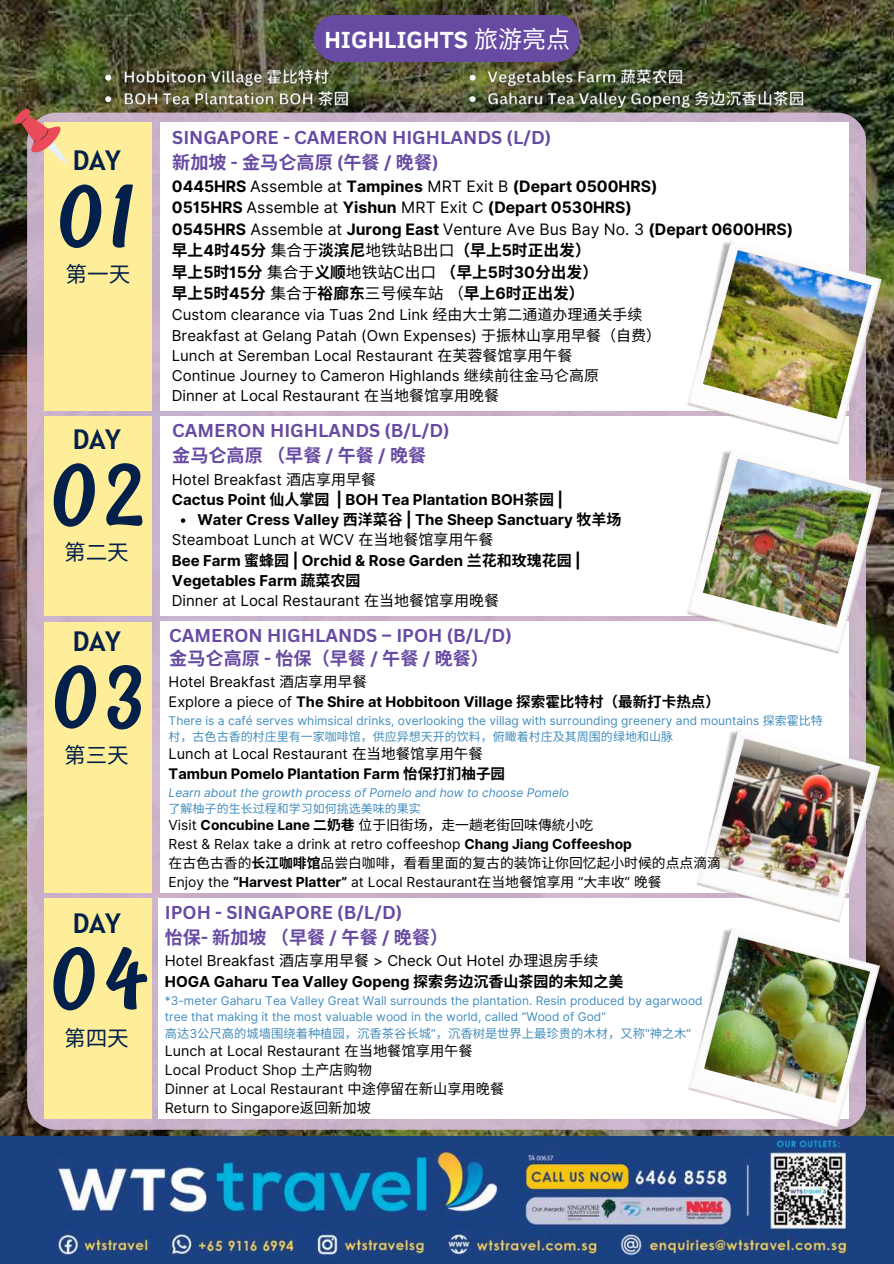
<style>
.page{position:relative;width:894px;height:1264px;background:#fff}
.page>*{position:absolute;margin:0;border:0;box-sizing:border-box;transform-origin:0 0}
.t1{font:112.5px/201.8px "Rotterin";color:#022049}
.t2{font:27.9px "Alatsi";color:#022049}
.t3{font:700 24px "Clear Sans";color:#fff}
.t4{font:21.6px "Noto Sans CJ Ksc";color:#022049}
.t5{font:700 18.15px "Canva Sans";color:#674aa2}
.t6{font:700 18.15px "Noto Sans CJ Ksc";color:#674aa2}
.t7{font:700 15.75px/21.3px "Inter";color:#000}
.t8{font:700 15.75px/21.3px "Noto Sans CJ Ksc";color:#000}
.t9{font:15px/20.2px "Inter";color:#000}
.t10{font:700 15px "Inter";color:#000}
.t11{font:14.55px/20px "Inter";color:#000}
.t12{font:700 14.55px/20px "Inter";color:#000}
.t13{font:14.25px/19px "Inter";color:#000}
.t14{font:13.8px "Inter";color:#000}
.t15{font:13.8px "Noto Sans CJ Ksc";color:#000}
.t16{font:12.3px "Noto Sans CJ Ksc";color:#438ebd}
.t17{font:12px/16px "Inter";color:#438ebd}
.t18{font:12px "Noto Sans CJ Ksc";color:#438ebd}
.t19{font:italic 12px "Inter";color:#438ebd}
.s1{font-family:"Noto Sans CJ Ksc";font-weight:400}
.s2{font-family:"Canva Sans"}
.s3{font-weight:400}
.s4{font-family:"Inter"}
.s5{font-family:"Inter";font-weight:400}
.s6{font-family:"Noto Sans CJ Ksc"}
.s7{font-weight:700}
.s8{font-family:"Noto Sans CJ Ksc";font-weight:700}
.s9{font-family:"Inter";font-weight:700}
</style>
<div class="page">
<img style="left:0;top:0;width:893px;height:1136px">
<div style="left:27px;top:113px;width:838px;height:1016px;background:#cab2c9;border-radius:30px"></div>
<div style="left:44px;top:122px;width:108px;height:289px;background:#fe9"></div>
<div style="left:160px;top:122px;width:688px;height:289px;background:#fff"></div>
<svg style="left:12px;top:105px;width:57px;height:60px"></svg>
<div style="left:314px;top:15px;width:265px;height:46px;background:#674aa2"></div>
<div style="left:44px;top:416px;width:108px;height:199px;background:#fe9"></div>
<div style="left:160px;top:416px;width:688px;height:199px;background:#fff"></div>
<svg style="left:181px;top:518px;width:4px;height:5px"></svg>
<div style="left:44px;top:621px;width:108px;height:271px;background:#fe9"></div>
<div style="left:160px;top:621px;width:688px;height:271px;background:#fff"></div>
<div style="left:44px;top:898px;width:108px;height:221px;background:#fe9"></div>
<div style="left:158px;top:898px;width:690px;height:221px;background:#fff"></div>
<img style="left:689px;top:727px;width:190px;height:195px">
<img style="left:711px;top:739px;width:159px;height:159px">
<img style="left:679px;top:238px;width:202px;height:416px">
<img style="left:702px;top:250px;width:169px;height:169px">
<img style="left:702px;top:459px;width:169px;height:168px">
<img style="left:688px;top:924px;width:191px;height:204px">
<img style="left:703px;top:937px;width:166px;height:166px">
<img style="left:97px;top:63px;width:258px;height:50px">
<img style="left:461px;top:63px;width:348px;height:50px">
<img style="left:414px;top:109px;width:66px;height:4px">
<img style="left:0;top:1136px;width:893px;height:127px">
<h2 class="t2" style="left:73px;top:136px;width:49px">DAY</h2>
<h1 class="t1" style="left:55px;top:118px;width:85px">01</h1>
<h3 class="t4" style="left:66px;top:261px;width:66px">第⼀天</h3>
<h3 class="t3" style="left:324px;top:22px;width:247px">HIGHLIGHTS <span class="s1">旅游亮点</span></h3>
<p class="t5" style="left:172px;top:127px;width:380px">SINGAPORE - CAMERON HIGHLANDS (L/D)</p>
<p class="t6" style="left:172px;top:152px;width:268px">新ò坡 <span class="s2">-</span> ⾦⻢仑⾼原 <span class="s2">(</span>午餐 <span class="s2">/</span> 晚餐<span class="s2">)</span></p>
<p class="t7" style="left:172px;top:176px;width:622px">0445HRS <span class="s3">Assemble at</span> Tampines <span class="s3">MRT Exit B</span> (Depart 0500HRS)<br>0515HRS <span class="s3">Assemble at</span> Yishun <span class="s3">MRT Exit C</span> (Depart 0530HRS)<br>0545HRS <span class="s3">Assemble at</span> Jurong East <span class="s3">Venture Ave Bus Bay No. 3</span> (Depart 0600HRS)</p>
<p class="t8" style="left:172px;top:240px;width:427px">早上<span class="s4">4</span>时<span class="s4">45</span>分<span class="s3">集合于</span>淡滨尼<span class="s3">地铁站</span><span class="s5">B</span><span class="s3">出⼝</span>ÿ早上<span class="s4">5</span>时正出发Ā早上<span class="s4">5</span>时<span class="s4">15</span>分<span class="s3">集合于</span>义顺<span class="s3">地铁站</span><span class="s5">C</span><span class="s3">出⼝</span> ÿ早上<span class="s4">5</span>时<span class="s4">30</span>分出发Ā早上<span class="s4">5</span>时<span class="s4">45</span>分<span class="s3">集合于</span>裕廊东<span class="s3">O号候⻋站 ÿ</span>早上<span class="s4">6</span>时正出发Ā</p>
<p class="t9" style="left:172px;top:305px;width:491px">Custom clearance via Tuas 2nd Link <span class="s6">经由⼤⼠第⼆通道办理通关⼿续</span>Breakfast at Gelang Patah (Own Expenses) <span class="s6">于振林⼭享⽤早餐ÿ⾃费Ā </span>Lunch at Seremban Local Restaurant <span class="s6">在芙蓉餐馆享⽤午餐<br></span>Continue Journey to Cameron Highlands <span class="s6">继续前往⾦⻢仑⾼原<br></span>Dinner at Local Restaurant <span class="s6">在当地餐馆享⽤晚餐</span></p>
<h2 class="t2" style="left:73px;top:415px;width:49px">DAY</h2>
<p class="t5" style="left:172px;top:419px;width:279px">CAMERON HIGHLANDS (B/L/D)</p>
<p class="t6" style="left:172px;top:445px;width:255px">⾦⻢仑⾼原 ÿ早餐 <span class="s2">/</span> 午餐 <span class="s2">/</span> 晚餐</p>
<h1 class="t1" style="left:48px;top:397px;width:101px">02<br>03</h1>
<p class="t9" style="left:172px;top:469px;width:206px">Hotel Breakfast <span class="s6">酒店享⽤早餐</span></p>
<p class="t10" style="left:172px;top:488px;width:393px">Cactus Point <span class="s6">仙⼈掌园</span> | BOH Tea Plantation BOH<span class="s6">茶园</span> |</p>
<p class="t10" style="left:197px;top:508px;width:425px">Water Cress Valley <span class="s6">西洋菜⾕</span> | The Sheep Sanctuary <span class="s6">牧⽺场</span></p>
<p class="t9" style="left:172px;top:530px;width:323px">Steamboat Lunch at WCV <span class="s6">在当地餐馆享⽤午餐</span></p>
<p class="t10" style="left:172px;top:549px;width:410px">Bee Farm <span class="s6">蜜蜂园</span> | Orchid &amp; Rose Garden <span class="s6">兰花和玫瑰花园</span> |</p>
<p class="t10" style="left:172px;top:569px;width:190px">Vegetables Farm <span class="s6">蔬菜农园</span></p>
<p class="t9" style="left:172px;top:590px;width:329px">Dinner at Local Restaurant <span class="s6">在当地餐馆享⽤晚餐</span></p>
<h3 class="t4" style="left:64px;top:540px;width:66px">第⼆天</h3>
<h2 class="t2" style="left:73px;top:618px;width:49px">DAY</h2>
<p class="t5" style="left:169px;top:624px;width:344px">CAMERON HIGHLANDS – IPOH (B/L/D)</p>
<p class="t6" style="left:169px;top:648px;width:321px">⾦⻢仑⾼原 <span class="s2">-</span> 怡保ÿ早餐 <span class="s2">/</span> 午餐 <span class="s2">/</span> 晚餐Ā</p>
<p class="t11" style="left:168px;top:671px;width:552px">Hotel Breakfast <span class="s6">酒店享⽤早餐<br></span>Explore a piece of <span class="s7">The Shire at Hobbitoon Village</span> <span class="s8">探索霍⽐特村ÿ最新打卡热点Ā</span></p>
<p class="t17" style="left:168px;top:712px;width:655px">There is a café serves whimsical drinks, overlooking the villag with surrounding greenery and mountains <span class="s6">探索霍⽐特</span></p>
<p class="t18" style="left:168px;top:729px;width:505px">村，古⾊古⾹的村庄⾥有⼀家咖啡馆，供应异想天开的饮料，俯瞰着村庄及其周围的绿地和⼭脉</p>
<p class="t12" style="left:168px;top:743px;width:338px"><span class="s3">Lunch at Local Restaurant</span> <span class="s1">在当地餐馆享⽤午餐<br></span>Tambun Pomelo Plantation Farm <span class="s6">怡保打扪柚⼦园</span></p>
<p class="t19" style="left:168px;top:783px;width:402px">Learn about the growth process of Pomelo and how to choose Pomelo</p>
<p class="t18" style="left:168px;top:801px;width:253px">了解柚⼦的⽣⻓过程和学习如何挑选美味的果实</p>
<p class="t15" style="left:168px;top:816px;width:426px"><span class="s4">Visit</span> <span class="s9">Concubine Lane</span> <span class="s7">⼆奶巷</span>位于旧街场，⾛⼀趟⽼街回味傳統⼩吃</p>
<p class="t14" style="left:168px;top:833px;width:464px">Rest &amp; Relax take a drink at retro coffeeshop <span class="s7">Chang Jiang Coffeeshop</span></p>
<p class="t15" style="left:168px;top:854px;width:553px">在古⾊古⾹的<span class="s7">⻓江咖啡馆</span>品尝⽩咖啡，看看⾥⾯的复古的装饰让你回忆起⼩时候的点点滴滴</p>
<p class="t14" style="left:168px;top:871px;width:494px">Enjoy the <span class="s7">&lt;Harvest Platter=</span> at Local Restaurant<span class="s6">在当地餐馆享⽤</span> &lt;<span class="s6">⼤丰收</span>= <span class="s6">晚餐</span></p>
<p class="t6" style="left:165px;top:926px;width:285px">怡保<span class="s2">-</span> 新ò坡 ÿ早餐 <span class="s2">/</span> 午餐 <span class="s2">/</span> 晚餐Ā</p>
<p class="t9" style="left:165px;top:950px;width:460px;line-height:21px">Hotel Breakfast <span class="s6">酒店享⽤早餐</span> &gt; Check Out Hotel <span class="s6">办理退房⼿续<br></span><span class="s7">HOGA Gaharu Tea Valley Gopeng</span> <span class="s8">探索ó边沉⾹⼭茶园的未知之美</span></p>
<p class="t17" style="left:165px;top:993px;width:539px">*3-meter Gaharu Tea Valley Great Wall surrounds the plantation. Resin produced by agarwood tree that making it the most valuable wood in the world, called &lt;Wood of God=</p>
<p class="t16" style="left:165px;top:1026px;width:528px">⾼达<span class="s4">3</span>公尺⾼的城墙围绕着种植园，沉⾹茶⾕⻓城<span class="s4">=</span>，沉⾹树是世界P最珍贵的⽊材，⼜称<span class="s4">&lt;</span>神之⽊<span class="s4">=</span></p>
<p class="t13" style="left:165px;top:1041px;width:341px">Lunch at Local Restaurant <span class="s6">在当地餐馆享⽤午餐<br></span>Local Product Shop <span class="s6">⼟产店购物<br></span>Dinner at Local Restaurant <span class="s6">中途停留在新⼭享⽤晚餐<br></span>Return to Singapore<span class="s6">返回新加坡</span></p>
<h3 class="t4" style="left:64px;top:743px;width:66px">第O天</h3>
<p class="t5" style="left:165px;top:901px;width:239px">IPOH - SINGAPORE (B/L/D)</p>
<h2 class="t2" style="left:73px;top:899px;width:49px">DAY</h2>
<h1 class="t1" style="left:48px;top:880px;width:106px">04</h1>
<h3 class="t4" style="left:64px;top:1025px;width:66px">第四天</h3>
</div>
